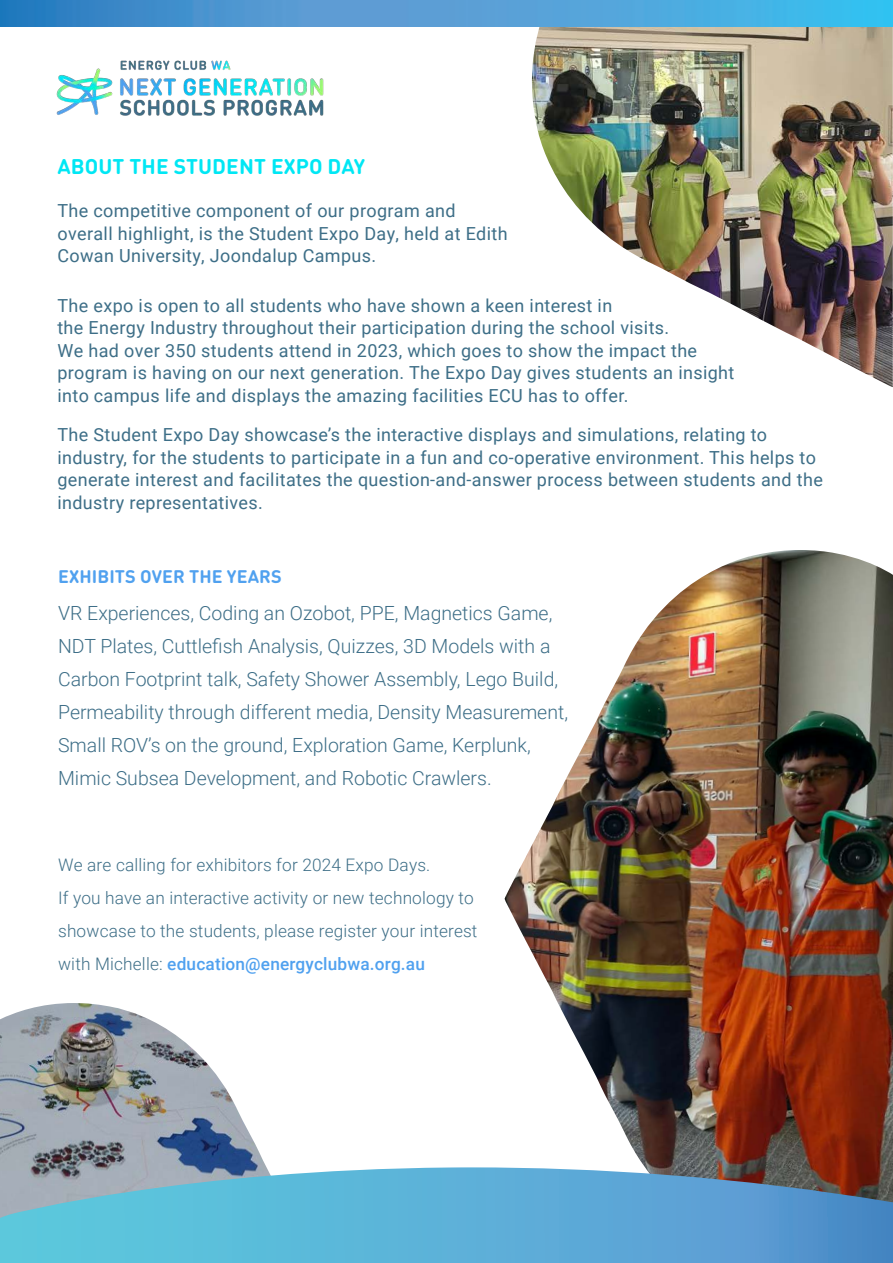
<style>
.page{position:relative;width:893px;height:1263px;background:#fff}
.page>*{position:absolute;margin:0;border:0;box-sizing:border-box;transform-origin:0 0}
.Reg_Text_NGSP{font:700 21px "DIN Round Pro";letter-spacing:.005em;color:#00e7f4}
.Small{font:300 19.5px/33px "Roboto";color:#3d6e87}
.Reg_Text_NGSP-2{font:18px/22.5px "Roboto";letter-spacing:.02em;color:#3d6e87}
.Reg_Text_NGSP-3{font:700 18px "DIN Round Pro";letter-spacing:.005em;color:#50a1ef}
.Small-2{font:300 17.25px/33px "Roboto";letter-spacing:.01em;color:#3d6e87}
.s1{font-weight:500;color:#50a1ef}
</style>
<div class="page">
<img style="left:531px;top:27px;width:362px;height:360px">
<img style="left:0;top:0;width:893px;height:27px">
<img style="left:56px;top:60px;width:268px;height:56px">
<img style="left:504px;top:550px;width:389px;height:677px">
<img style="left:0;top:1003px;width:296px;height:260px">
<svg style="left:0;top:1167px;width:893px;height:51px;background:#69a4c2"></svg>
<img style="left:451px;top:1227px;width:442px;height:36px">
<img style="left:708px;top:1235px;width:185px;height:28px">
<p class="Reg_Text_NGSP" style="left:57px;top:149px;width:309px">ABOUT THE STUDENT EXPO DAY</p>
<p class="Reg_Text_NGSP-2" style="left:57px;top:199px;width:452px">The competitive component of our program and overall highlight, is the Student Expo Day, held at Edith<br>Cowan University, Joondalup Campus.</p>
<p class="Reg_Text_NGSP-2" style="left:57px;top:293px;width:678px">The expo is open to all students who have shown a keen interest in<br>the Energy Industry throughout their participation during the school visits.<br>We had over 350 students attend in 2023, which goes to show the impact the program is having on our next generation. The Expo Day gives students an insight into campus life and displays the amazing facilities ECU has to offer.</p>
<p class="Reg_Text_NGSP-2" style="left:57px;top:423px;width:767px">The Student Expo Day showcase’s the interactive displays and simulations, relating to industry, for the students to participate in a fun and co-operative environment. This helps to generate interest and facilitates the question-and-answer process between students and the industry representatives.</p>
<p class="Reg_Text_NGSP-3" style="left:58px;top:562px;width:225px">EXHIBITS OVER THE YEARS</p>
<p class="Small" style="left:58px;top:596px;width:511px">VR Experiences, Coding an Ozobot, PPE, Magnetics Game, NDT Plates, Cuttlefish Analysis, Quizzes, 3D Models with a Carbon Footprint talk, Safety Shower Assembly, Lego Build, Permeability through different media, Density Measurement, Small ROV’s on the ground, Exploration Game, Kerplunk, Mimic Subsea Development, and Robotic Crawlers.</p>
<p class="Small-2" style="left:58px;top:848px;width:421px">We are calling for exhibitors for 2024 Expo Days.<br>If you have an interactive activity or new technology to showcase to the students, please register your interest with Michelle: <span class="s1">education@energyclubwa.org.au</span></p>
</div>
